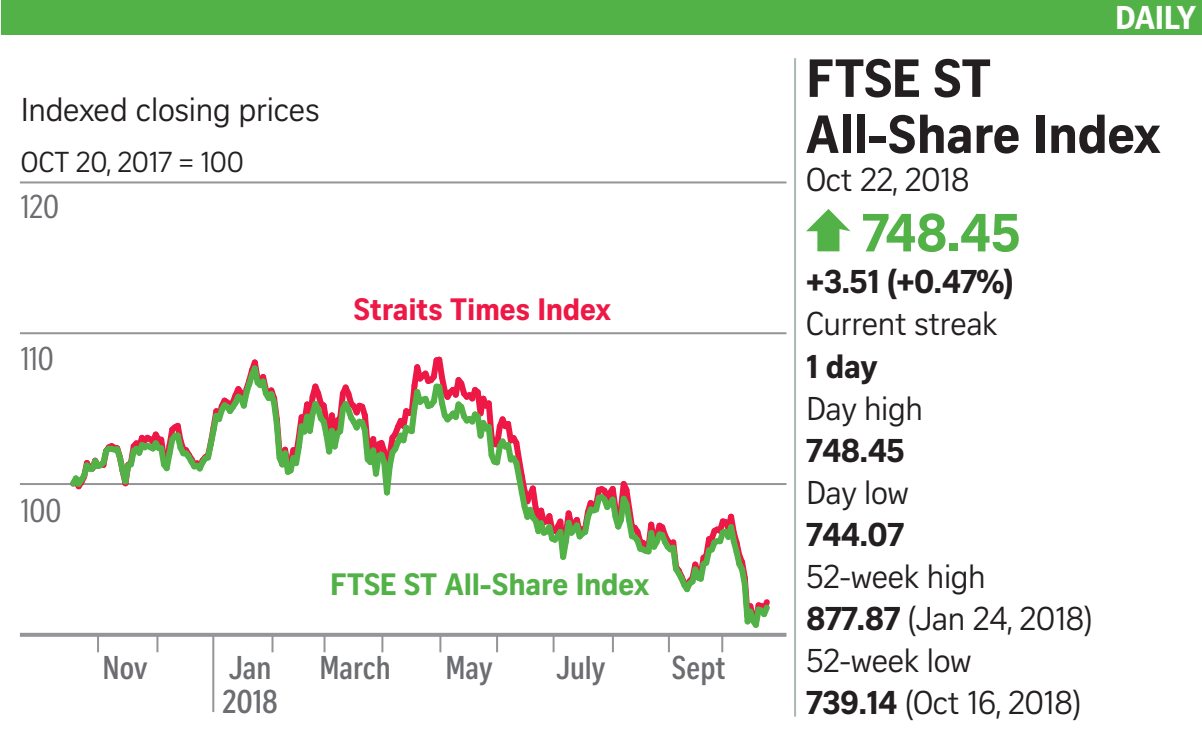
<style>
.page{position:relative;width:1202px;height:749px;background:#fff}
.page>*{position:absolute;margin:0;border:0;box-sizing:border-box;transform-origin:0 0}
.t1{font:700 52px/56px "Curator Serp Text";letter-spacing:-.01em;color:#231f20}
.t2{font:700 52px "Curator Serp Text";color:#52b147}
.t3{font:32px/42px "Curator Serp Text";letter-spacing:-.015em;color:#231f20}
.t4{font:700 32px "Curator Serp Text";letter-spacing:-.015em;color:#231f20}
.t5{font:700 32px "Curator Head Cond ST Semi";color:#6c6d70}
.t6{font:32px "Curator Head Cond ST Regular";color:#6c6d70}
.t7{font:700 32px "Curator Serp Text";letter-spacing:-.02em;color:#fff}
.t8{font:30px "Curator Head ST Bold";letter-spacing:-.01em;color:#52b147}
.t9{font:30px "Curator Head ST Bold";letter-spacing:-.01em;color:#ed1845}
.t10{font:28px "Curator Serp Text";letter-spacing:-.01em;color:#231f20}
.s1{font-weight:700}
</style>
<div class="page">
<div style="left:1px;top:0;width:1201px;height:34px;background:#52b147"></div>
<svg style="left:806px;top:209px;width:44px;height:42px"></svg>
<hr style="left:794px;top:58px;width:2px;height:658px;background:#a8b7b6">
<svg style="left:20px;top:632px;width:766px;height:4px"></svg>
<hr style="left:20px;top:483px;width:766px;height:2px;background:#939598">
<hr style="left:20px;top:332px;width:766px;height:2px;background:#939598">
<hr style="left:20px;top:181px;width:766px;height:2px;background:#939598">
<hr style="left:212px;top:634px;width:2px;height:77px;background:#939598">
<svg style="left:65px;top:356px;width:710px;height:296px"></svg>
<p class="t3" style="left:21px;top:89px;width:300px">Indexed closing prices</p>
<p class="t10" style="left:21px;top:146px;width:225px">OCT 20, 2017 = 100</p>
<p class="t6" style="left:21px;top:189px;width:40px">120</p>
<p class="t6" style="left:21px;top:341px;width:34px">110</p>
<p class="t9" style="left:354px;top:290px;width:258px">Straits Times Index</p>
<p class="t6" style="left:21px;top:493px;width:42px">100</p>
<p class="t8" style="left:330px;top:565px;width:321px">FTSE ST All-Share Index</p>
<p class="t5" style="left:229px;top:650px;width:44px">Jan</p>
<p class="t5" style="left:445px;top:650px;width:49px">May</p>
<p class="t5" style="left:556px;top:650px;width:51px">July</p>
<p class="t5" style="left:672px;top:650px;width:55px">Sept</p>
<p class="t5" style="left:222px;top:684px;width:57px">2018</p>
<p class="t5" style="left:102px;top:650px;width:46px">Nov</p>
<p class="t5" style="left:319px;top:650px;width:73px">March</p>
<p class="t7" style="left:1115px;top:-2px;width:82px">DAILY</p>
<h1 class="t1" style="left:806px;top:50px;width:356px">FTSE ST<br>All-Share Index</h1>
<p class="t3" style="left:806px;top:159px;width:165px">Oct 22, 2018</p>
<h1 class="t2" style="left:862px;top:201px;width:160px">748.45</h1>
<p class="t4" style="left:806px;top:262px;width:209px">+3.51 (+0.47%)</p>
<p class="t3" style="left:806px;top:303px;width:193px">Current streak</p>
<p class="t4" style="left:806px;top:346px;width:73px">1 day</p>
<p class="t3" style="left:806px;top:387px;width:118px">Day high</p>
<p class="t4" style="left:806px;top:430px;width:100px">748.45</p>
<p class="t3" style="left:806px;top:471px;width:104px">Day low</p>
<p class="t4" style="left:806px;top:514px;width:99px">744.07</p>
<p class="t3" style="left:806px;top:555px;width:288px">52-week high<br><span class="s1">877.87</span> (Jan 24, 2018)<br>52-week low<br><span class="s1">739.14</span> (Oct 16, 2018)</p>
</div>
